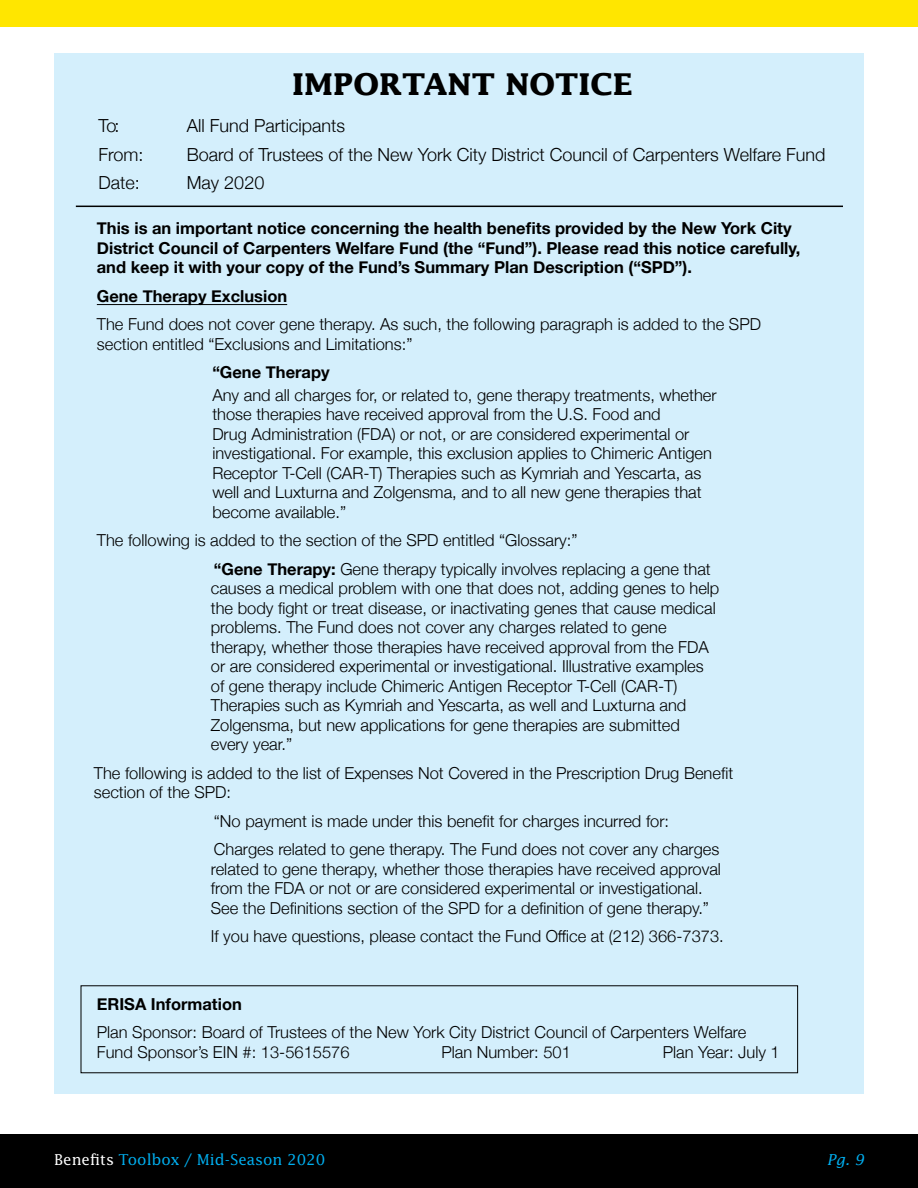
<style>
.page{position:relative;width:918px;height:1188px;background:#fff}
.page>*{position:absolute;margin:0;border:0;box-sizing:border-box;transform-origin:0 0}
.t1{font:700 30px "Lucida";color:#000}
.t2{font:300 18px "Helvetica Neue";color:#000}
.t3{font:300 16.5px/19.5px "Helvetica Neue";color:#000}
.t4{font:700 16.5px/19.5px "Helvetica Neue";color:#000}
.t5{font:15px "Lucida";color:#00aeef}
.t6{font:italic 15px "Lucida";color:#00aeef}
.s1{font-weight:700}
.s2{color:#fff}
</style>
<div class="page">
<div style="left:54px;top:53px;width:810px;height:1041px;background:#d4effc"></div>
<div style="left:0;top:1135px;width:918px;height:53px;background:#000"></div>
<div style="left:0;top:0;width:918px;height:27px;background:#ffe600"></div>
<hr style="left:76px;top:206px;width:767px;height:1px;background:#000">
<hr style="left:97px;top:304px;width:190px;height:1px;background:#000">
<h1 class="t1" style="left:292px;top:66px;width:342px">IMPORTANT NOTICE</h1>
<p class="t2" style="left:98px;top:111px;width:23px">To:</p>
<p class="t2" style="left:187px;top:111px;width:160px">All Fund Participants</p>
<p class="t2" style="left:98px;top:140px;width:47px">From:</p>
<p class="t2" style="left:187px;top:140px;width:640px">Board of Trustees of the New York City District Council of Carpenters Welfare Fund</p>
<p class="t2" style="left:98px;top:168px;width:43px">Date:</p>
<p class="t2" style="left:187px;top:168px;width:79px">May 2020</p>
<p class="t4" style="left:97px;top:219px;width:705px">This is an important notice concerning the health benefits provided by the New York City<br>District Council of Carpenters Welfare Fund (the “Fund”). Please read this notice carefully, and keep it with your copy of the Fund’s Summary Plan Description (“SPD”).</p>
<p class="t4" style="left:97px;top:286px;width:192px">Gene Therapy Exclusion</p>
<p class="t3" style="left:97px;top:313px;width:666px">The Fund does not cover gene therapy. As such, the following paragraph is added to the SPD section entitled “Exclusions and Limitations:”</p>
<p class="t4" style="left:212px;top:363px;width:119px">“Gene Therapy</p>
<p class="t3" style="left:212px;top:384px;width:506px">Any and all charges for, or related to, gene therapy treatments, whether those therapies have received approval from the U.S. Food and<br>Drug Administration (FDA) or not, or are considered experimental or investigational. For example, this exclusion applies to Chimeric Antigen Receptor T-Cell (CAR-T) Therapies such as Kymriah and Yescarta, as well and Luxturna and Zolgensma, and to all new gene therapies that become available.”</p>
<p class="t3" style="left:214px;top:525px;width:498px;line-height:28.5px;text-indent:-117px">The following is added to the section of the SPD entitled “Glossary:”<br><span class="s1">“Gene Therapy:</span> Gene therapy typically involves replacing a gene that</p>
<p class="t3" style="left:211px;top:577px;width:510px">causes a medical problem with one that does not, adding genes to help the body fight or treat disease, or inactivating genes that cause medical problems. The Fund does not cover any charges related to gene therapy, whether those therapies have received approval from the FDA or are considered experimental or investigational. Illustrative examples of gene therapy include Chimeric Antigen Receptor T-Cell (CAR-T)<br>Therapies such as Kymriah and Yescarta, as well and Luxturna and Zolgensma, but new applications for gene therapies are submitted every year.”</p>
<p class="t3" style="left:94px;top:762px;width:641px">The following is added to the list of Expenses Not Covered in the Prescription Drug Benefit section of the SPD:</p>
<p class="t3" style="left:214px;top:805px;width:507px;line-height:28.5px">“No payment is made under this benefit for charges incurred for:<br>Charges related to gene therapy. The Fund does not cover any charges</p>
<p class="t3" style="left:211px;top:858px;width:512px">related to gene therapy, whether those therapies have received approval from the FDA or not or are considered experimental or investigational.<br>See the Definitions section of the SPD for a definition of gene therapy.”</p>
<p class="t3" style="left:211px;top:925px;width:514px">If you have questions, please contact the Fund Office at (212) 366-7373.</p>
<p class="t4" style="left:97px;top:994px;width:147px">ERISA Information</p>
<p class="t3" style="left:97px;top:1021px;width:651px">Plan Sponsor: Board of Trustees of the New York City District Council of Carpenters Welfare<br>Fund Sponsor’s EIN #: 13-5615576</p>
<p class="t3" style="left:441px;top:1041px;width:131px">Plan Number: 501</p>
<p class="t3" style="left:663px;top:1041px;width:119px">Plan Year: July 1</p>
<p class="t5" style="left:54px;top:1150px;width:273px"><span class="s2">Benefits</span> Toolbox / Mid-Season 2020</p>
<p class="t6" style="left:827px;top:1151px;width:38px">Pg. 9</p>
</div>
